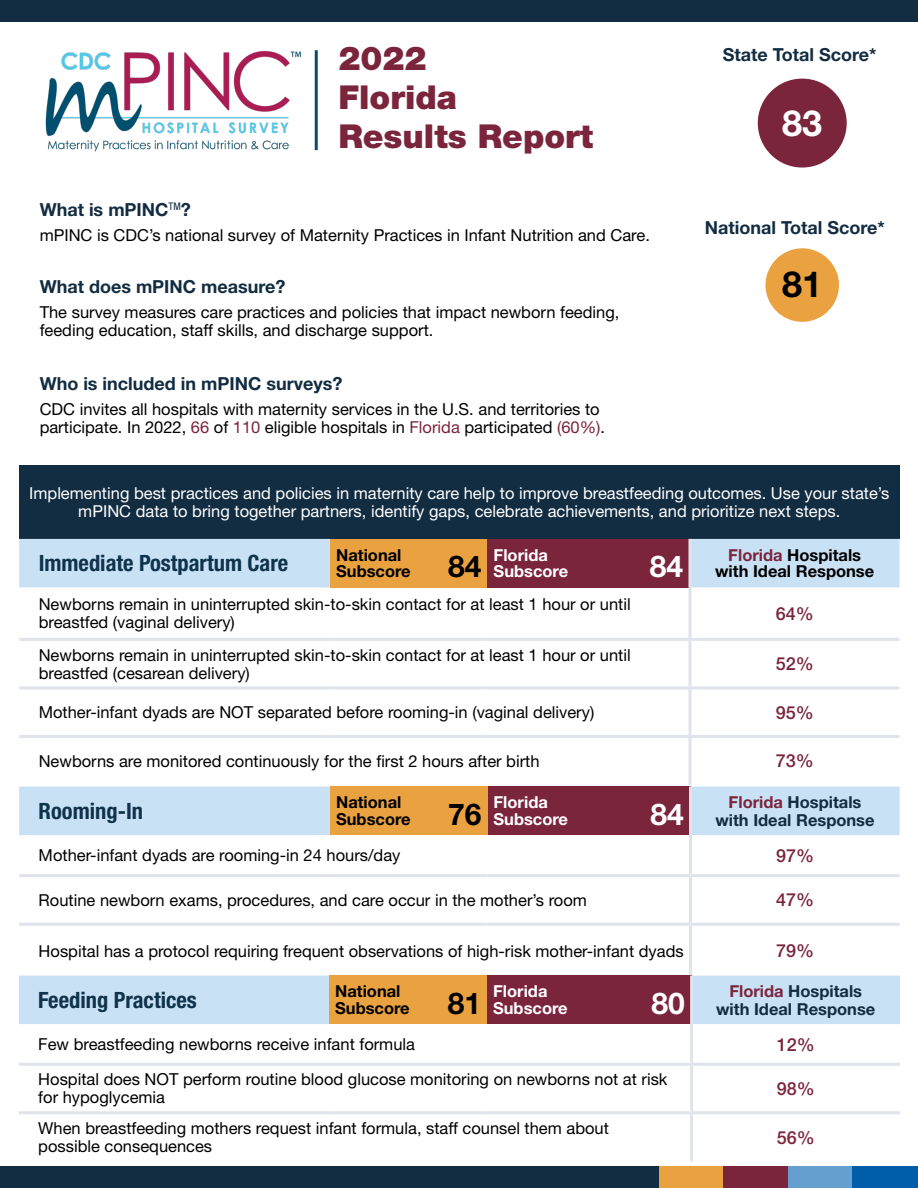
<style>
.page{position:relative;width:918px;height:1188px;background:#fff}
.page>*{position:absolute;margin:0;border:0;box-sizing:border-box;transform-origin:0 0}
.P_white_centered_BIG{font:700 36px "Helvetica Neue LT Std";color:#fff}
.P_white_centered_BIG-2{font:700 36px "Helvetica Neue LT Std";color:#000}
.t1{font:900 33px/39px "Helvetica Neue LT Std";color:#7b253c}
.TH_2_white{font:700 30px "Helvetica Neue LT Std";color:#fff}
.STATE_SUB{font:700 30px "Helvetica Neue LT Std";color:#fff}
.TH_2{font:700 30px "Helvetica Neue LT Std";color:#000}
.TH_1{font:700 condensed 22.5px "Helvetica Neue LT Std";color:#0e334a}
.H2_centered{font:700 18px "Helvetica Neue LT Std";color:#122c41}
.TD_2_centered_red{font:500 18px "Helvetica Neue LT Std";color:#7b253c}
.TD_1{font:16.5px/18px "Helvetica Neue LT Std";color:#000}
.P_white_centered{font:16.5px/18px "Helvetica Neue LT Std";color:#fff;text-align:center}
.TH_2_centered{font:700 16.5px/18px "Helvetica Neue LT Std";color:#122c41;text-align:center}
.TH_2-2{font:700 16.5px/16.5px "Helvetica Neue LT Std";color:#000}
.TH_2_centered-2{font:700 16.5px/16.5px "Helvetica Neue LT Std";color:#000;text-align:center}
.TH_2_white-2{font:700 16.5px/16.5px "Helvetica Neue LT Std";color:#fff}
.STATE_SUB-2{font:700 16.5px/16.5px "Helvetica Neue LT Std";color:#fff}
.s1{color:#7b253c}
.s2{font-size:30px}
</style>
<div class="page">
<div style="left:0;top:1167px;width:660px;height:21px;background:#122c41"></div>
<div style="left:660px;top:1167px;width:65px;height:21px;background:#eaa240"></div>
<div style="left:724px;top:1167px;width:65px;height:21px;background:#7b253c"></div>
<div style="left:788px;top:1167px;width:65px;height:21px;background:#659fcf"></div>
<div style="left:853px;top:1167px;width:65px;height:21px;background:#005daa"></div>
<div style="left:0;top:0;width:918px;height:21px;background:#122c41"></div>
<div style="left:758px;top:79px;width:89px;height:89px;background:#7b253c;border-radius:50%"></div>
<div style="left:765px;top:248px;width:74px;height:74px;background:#eaa240;border-radius:50%"></div>
<img style="left:45px;top:50px;width:255px;height:102px">
<hr style="left:315px;top:50px;width:3px;height:100px;background:#034d70">
<div style="left:19px;top:465px;width:880px;height:74px;background:#122c41"></div>
<div style="left:19px;top:539px;width:881px;height:48px;background:#c9e1f5"></div>
<div style="left:330px;top:539px;width:158px;height:48px;background:#eaa240"></div>
<div style="left:488px;top:539px;width:202px;height:48px;background:#7b253c"></div>
<hr style="left:688px;top:587px;width:3px;height:51px;background:#dfe3eb">
<hr style="left:19px;top:638px;width:311px;height:3px;background:#dfe3eb">
<hr style="left:330px;top:638px;width:158px;height:3px;background:#dfe3eb">
<hr style="left:488px;top:638px;width:202px;height:3px;background:#dfe3eb">
<hr style="left:690px;top:638px;width:210px;height:3px;background:#dfe3eb">
<hr style="left:688px;top:641px;width:3px;height:45px;background:#dfe3eb">
<hr style="left:19px;top:686px;width:311px;height:3px;background:#dfe3eb">
<hr style="left:330px;top:686px;width:158px;height:3px;background:#dfe3eb">
<hr style="left:488px;top:686px;width:202px;height:3px;background:#dfe3eb">
<hr style="left:690px;top:686px;width:210px;height:3px;background:#dfe3eb">
<hr style="left:688px;top:689px;width:3px;height:46px;background:#dfe3eb">
<hr style="left:19px;top:735px;width:311px;height:3px;background:#dfe3eb">
<hr style="left:330px;top:735px;width:158px;height:3px;background:#dfe3eb">
<hr style="left:488px;top:735px;width:202px;height:3px;background:#dfe3eb">
<hr style="left:690px;top:735px;width:210px;height:3px;background:#dfe3eb">
<hr style="left:688px;top:738px;width:3px;height:47px;background:#dfe3eb">
<hr style="left:688px;top:539px;width:3px;height:48px;background:#dfe3eb">
<div style="left:19px;top:787px;width:881px;height:48px;background:#c9e1f5"></div>
<div style="left:330px;top:787px;width:158px;height:48px;background:#eaa240"></div>
<div style="left:488px;top:787px;width:203px;height:48px;background:#7b253c"></div>
<hr style="left:689px;top:835px;width:3px;height:39px;background:#dfe3eb">
<hr style="left:19px;top:874px;width:311px;height:3px;background:#dfe3eb">
<hr style="left:330px;top:874px;width:158px;height:3px;background:#dfe3eb">
<hr style="left:488px;top:874px;width:203px;height:3px;background:#dfe3eb">
<hr style="left:691px;top:874px;width:209px;height:3px;background:#dfe3eb">
<hr style="left:689px;top:877px;width:3px;height:46px;background:#dfe3eb">
<hr style="left:19px;top:923px;width:311px;height:3px;background:#dfe3eb">
<hr style="left:330px;top:923px;width:158px;height:3px;background:#dfe3eb">
<hr style="left:488px;top:923px;width:203px;height:3px;background:#dfe3eb">
<hr style="left:691px;top:923px;width:209px;height:3px;background:#dfe3eb">
<hr style="left:689px;top:926px;width:3px;height:51px;background:#dfe3eb">
<hr style="left:689px;top:787px;width:3px;height:48px;background:#dfe3eb">
<div style="left:19px;top:976px;width:881px;height:48px;background:#c9e1f5"></div>
<div style="left:329px;top:976px;width:158px;height:48px;background:#eaa240"></div>
<div style="left:487px;top:976px;width:205px;height:48px;background:#7b253c"></div>
<hr style="left:690px;top:1024px;width:3px;height:39px;background:#dfe3eb">
<hr style="left:19px;top:1063px;width:310px;height:3px;background:#dfe3eb">
<hr style="left:329px;top:1063px;width:158px;height:3px;background:#dfe3eb">
<hr style="left:487px;top:1063px;width:205px;height:3px;background:#dfe3eb">
<hr style="left:692px;top:1063px;width:208px;height:3px;background:#dfe3eb">
<hr style="left:690px;top:1066px;width:3px;height:45px;background:#dfe3eb">
<hr style="left:19px;top:1111px;width:310px;height:3px;background:#dfe3eb">
<hr style="left:329px;top:1111px;width:158px;height:3px;background:#dfe3eb">
<hr style="left:487px;top:1111px;width:205px;height:3px;background:#dfe3eb">
<hr style="left:692px;top:1111px;width:208px;height:3px;background:#dfe3eb">
<hr style="left:690px;top:1114px;width:3px;height:47px;background:#dfe3eb">
<hr style="left:690px;top:976px;width:3px;height:48px;background:#dfe3eb">
<h1 class="t1" style="left:338px;top:38px;width:256px">2022<br>Florida<br>Results Report</h1>
<h2 class="H2_centered" style="left:40px;top:199px;width:153px">What is mPINC<sup>TM</sup>?</h2>
<p class="TD_1" style="left:40px;top:226px;width:612px">mPINC is CDC’s national survey of Maternity Practices in Infant Nutrition and Care.</p>
<h2 class="H2_centered" style="left:40px;top:275px;width:247px">What does mPINC measure?</h2>
<p class="TD_1" style="left:40px;top:303px;width:581px">The survey measures care practices and policies that impact newborn feeding, feeding education, staff skills, and discharge support.</p>
<h2 class="H2_centered" style="left:40px;top:373px;width:304px">Who is included in mPINC surveys?</h2>
<p class="TD_1" style="left:40px;top:400px;width:567px">CDC invites all hospitals with maternity services in the U.S. and territories to participate. In 2022, <span class="s1">66</span> of <span class="s1">110</span> eligible hospitals in <span class="s1">Florida</span> participated <span class="s1">(60%)</span>.</p>
<h2 class="H2_centered" style="left:723px;top:44px;width:155px">State Total Score*</h2>
<p class="P_white_centered_BIG" style="left:782px;top:101px;width:42px">83</p>
<h2 class="H2_centered" style="left:705px;top:216px;width:181px">National Total Score*</h2>
<p class="P_white_centered_BIG-2" style="left:782px;top:262px;width:42px">81</p>
<p class="P_white_centered" style="left:29px;top:484px;width:862px">Implementing best practices and policies in maternity care help to improve breastfeeding outcomes. Use your state’s mPINC data to bring together partners, identify gaps, celebrate achievements, and prioritize next steps.</p>
<p class="TH_1" style="left:39px;top:550px;width:251px">Immediate Postpartum Care</p>
<p class="TH_2-2" style="left:336px;top:546px;width:147px">National<br>Subscore <span class="s2">84</span></p>
<p class="TH_2_white-2" style="left:494px;top:546px;width:76px">Florida<br>Subscore</p>
<p class="TH_2_white" style="left:650px;top:548px;width:35px">84</p>
<p class="TH_2_centered-2" style="left:715px;top:546px;width:161px"><span class="s1">Florida</span> Hospitals with Ideal Response</p>
<p class="TD_1" style="left:39px;top:595px;width:593px">Newborns remain in uninterrupted skin-to-skin contact for at least 1 hour or until breastfed (vaginal delivery)</p>
<p class="TD_2_centered_red" style="left:776px;top:603px;width:40px">64%</p>
<p class="TD_1" style="left:39px;top:645px;width:593px">Newborns remain in uninterrupted skin-to-skin contact for at least 1 hour or until breastfed (cesarean delivery)</p>
<p class="TD_2_centered_red" style="left:776px;top:653px;width:40px">52%</p>
<p class="TD_1" style="left:39px;top:703px;width:557px">Mother-infant dyads are NOT separated before rooming-in (vaginal delivery)</p>
<p class="TD_2_centered_red" style="left:776px;top:701px;width:40px">95%</p>
<p class="TD_1" style="left:39px;top:752px;width:502px">Newborns are monitored continuously for the first 2 hours after birth</p>
<p class="TD_2_centered_red" style="left:776px;top:750px;width:40px">73%</p>
<p class="TH_1" style="left:39px;top:797px;width:106px">Rooming-In</p>
<p class="TH_2-2" style="left:336px;top:794px;width:147px">National<br>Subscore <span class="s2">76</span></p>
<p class="STATE_SUB-2" style="left:494px;top:794px;width:76px">Florida<br>Subscore</p>
<p class="STATE_SUB" style="left:650px;top:796px;width:35px">84</p>
<p class="TH_2_centered" style="left:716px;top:792px;width:161px"><span class="s1">Florida</span> Hospitals with Ideal Response</p>
<p class="TD_1" style="left:39px;top:846px;width:363px">Mother-infant dyads are rooming-in 24 hours/day</p>
<p class="TD_2_centered_red" style="left:776px;top:845px;width:40px">97%</p>
<p class="TD_1" style="left:39px;top:891px;width:550px">Routine newborn exams, procedures, and care occur in the mother’s room</p>
<p class="TD_2_centered_red" style="left:776px;top:889px;width:40px">47%</p>
<p class="TD_1" style="left:39px;top:942px;width:647px">Hospital has a protocol requiring frequent observations of high-risk mother-infant dyads</p>
<p class="TD_2_centered_red" style="left:776px;top:940px;width:40px">79%</p>
<p class="TH_1" style="left:38px;top:986px;width:160px">Feeding Practices</p>
<p class="TH_2-2" style="left:335px;top:983px;width:76px">National<br>Subscore</p>
<p class="TH_2" style="left:448px;top:985px;width:35px">81</p>
<p class="TH_2_white-2" style="left:493px;top:983px;width:76px">Florida<br>Subscore</p>
<p class="TH_2_white" style="left:652px;top:985px;width:35px">80</p>
<p class="TH_2_centered" style="left:716px;top:981px;width:161px"><span class="s1">Florida</span> Hospitals with Ideal Response</p>
<p class="TD_1" style="left:38px;top:1035px;width:378px">Few breastfeeding newborns receive infant formula</p>
<p class="TD_2_centered_red" style="left:777px;top:1033px;width:40px">12%</p>
<p class="TD_1" style="left:38px;top:1070px;width:631px">Hospital does NOT perform routine blood glucose monitoring on newborns not at risk for hypoglycemia</p>
<p class="TD_2_centered_red" style="left:777px;top:1078px;width:40px">98%</p>
<p class="TD_1" style="left:38px;top:1119px;width:572px">When breastfeeding mothers request infant formula, staff counsel them about possible consequences</p>
<p class="TD_2_centered_red" style="left:777px;top:1126px;width:40px">56%</p>
</div>
